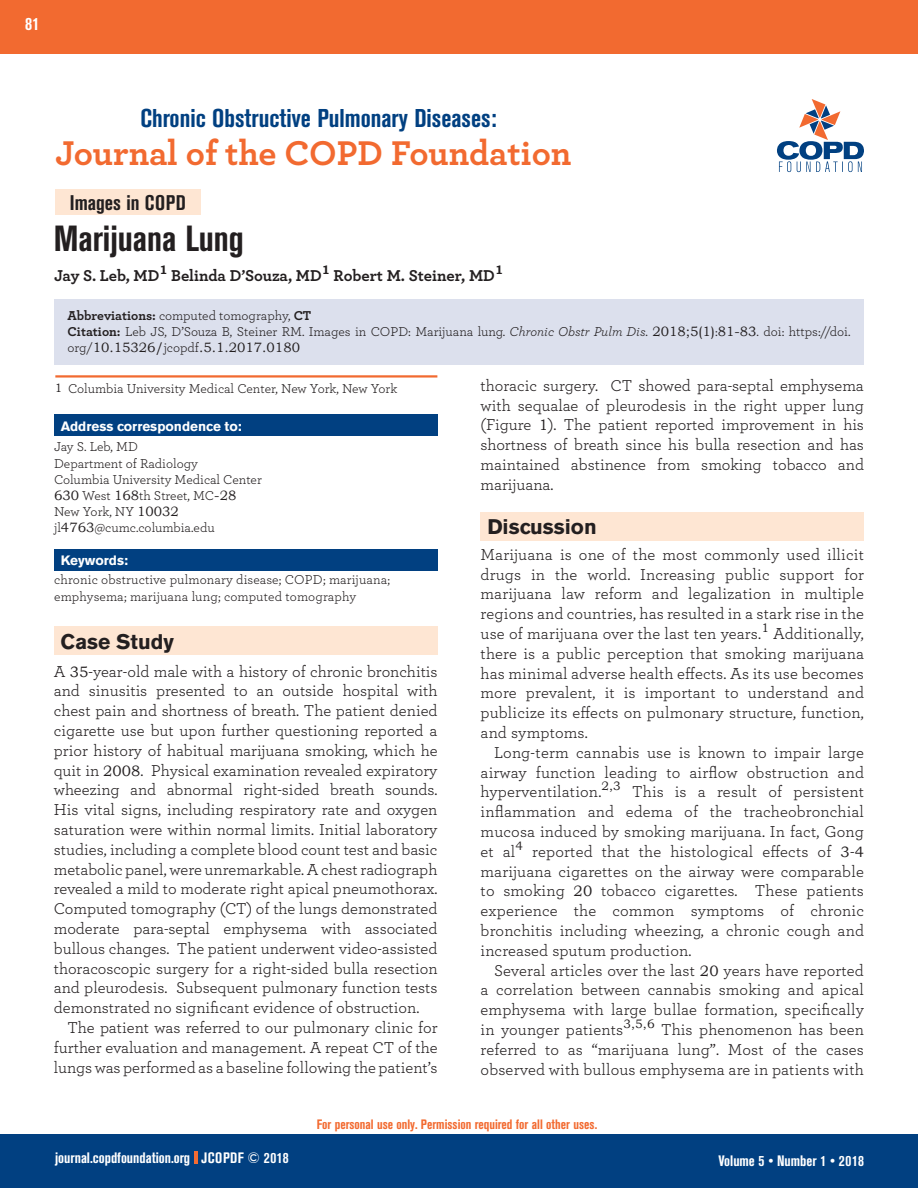
<style>
.page{position:relative;width:918px;height:1188px;background:#fff}
.page>*{position:absolute;margin:0;border:0;box-sizing:border-box;transform-origin:0 0}
.t1{font:700 36px "Breathe";color:#f26a30}
.t2{font:700 condensed 36px "Akzidenz Grotesk BE";color:#231f20}
.t3{font:700 condensed 25.5px "Akzidenz Grotesk BE";color:#014081}
.t4{font:700 21px "Akzidenz Grotesk BE";color:#231f20}
.t5{font:700 condensed 21px "Akzidenz Grotesk BE";color:#231f20}
.t6{font:700 condensed 18px "Akzidenz Grotesk BE";color:#fff}
.t7{font:16.5px/19.8px "Breathe";color:#231f20;text-align:justify}
.t8{font:700 16.5px "Breathe";color:#231f20}
.t9{font:700 condensed 15px "Akzidenz Grotesk BE";color:#fff}
.t10{font:13.5px/16.2px "Breathe";color:#231f20}
.t11{font:700 condensed 13.5px "Akzidenz Grotesk BE";color:#f26a30}
.t12{font:13.5px "Bookman Old Style";color:#231f20}
.t13{font:700 13.5px "Akzidenz Grotesk BE";color:#fff}
.s1{font-weight:700}
.s2{font-style:italic}
.s3{font-family:"Bookman Old Style"}
.s4{font-family:"Breathe"}
.s5{font-family:"Bookman Old Style";font-size:12px}
.s6{font-family:"Bookman Old Style";font-size:15px}
</style>
<div class="page">
<div style="left:0;top:1134px;width:918px;height:54px;background:#014081"></div>
<div style="left:0;top:0;width:918px;height:54px;background:#f26a30"></div>
<svg style="left:194px;top:1152px;width:3px;height:12px"></svg>
<svg style="left:777px;top:99px;width:87px;height:73px"></svg>
<div style="left:54px;top:299px;width:810px;height:65px;background:#dce0ed"></div>
<div style="left:55px;top:189px;width:146px;height:25px;background:#fee6d3"></div>
<hr style="left:55px;top:375px;width:382px;height:3px;background:#f26a30">
<div style="left:54px;top:415px;width:383px;height:21px;background:#014081"></div>
<div style="left:54px;top:549px;width:383px;height:22px;background:#014081"></div>
<div style="left:54px;top:626px;width:383px;height:29px;background:#fee6d3"></div>
<div style="left:481px;top:512px;width:383px;height:29px;background:#fee6d3"></div>
<p class="t6" style="left:25px;top:13px;width:16px">81</p>
<h2 class="t3" style="left:140px;top:104px;width:358px">Chronic Obstructive Pulmonary Diseases:</h2>
<h1 class="t1" style="left:55px;top:125px;width:518px">Journal of the COPD Foundation</h1>
<p class="t5" style="left:70px;top:190px;width:118px">Images in COPD</p>
<h1 class="t2" style="left:54px;top:218px;width:192px">Marijuana Lung</h1>
<p class="t8" style="left:54px;top:263px;width:451px">Jay S. Leb, MD<sup>1</sup> Belinda D’Souza, MD<sup>1</sup> Robert M. Steiner, MD<sup>1</sup></p>
<p class="t10" style="left:68px;top:306px;width:784px"><span class="s1">Abbreviations:</span> computed tomography, <span class="s1">CT<br>Citation:</span> Leb JS, D’Souza B, Steiner RM. Images in COPD: Marijuana lung. <span class="s2">Chronic Obstr Pulm Dis</span>. <span class="s3">2018;5(1)</span>:<span class="s3">81-83</span>. doi: https://doi.</p>
<p class="t12" style="left:68px;top:339px;width:234px"><span class="s4">org/</span>10.15326/<span class="s4">jcopdf</span>.5.1.2017.0180</p>
<p class="t10" style="left:55px;top:380px;width:344px"><span class="s5">1</span> Columbia University Medical Center, New York, New York</p>
<p class="t13" style="left:61px;top:418px;width:182px">Address correspondence to:</p>
<p class="t10" style="left:54px;top:438px;width:209px">Jay S. Leb, MD<br>Department of Radiology<br>Columbia University Medical Center<br><span class="s3">630</span> West <span class="s3">168</span>th Street, MC<span class="s3">-28<br></span>New York, NY <span class="s3">10032 </span>jl<span class="s3">4763</span>@cumc.columbia.edu</p>
<p class="t13" style="left:61px;top:553px;width:69px">Keywords:</p>
<p class="t10" style="left:54px;top:571px;width:338px">chronic obstructive pulmonary disease; COPD; marijuana; emphysema; marijuana lung; computed tomography</p>
<p class="t4" style="left:61px;top:629px;width:115px">Case Study</p>
<p class="t7" style="left:54px;top:661px;width:385px">A <span class="s6">35</span>-year-old male with a history of chronic bronchitis and sinusitis presented to an outside hospital with chest pain and shortness of breath. The patient denied cigarette use but upon further questioning reported a prior history of habitual marijuana smoking, which he quit in <span class="s6">2008</span>. Physical examination revealed expiratory wheezing and abnormal right-sided breath sounds.<br>His vital signs, including respiratory rate and oxygen saturation were within normal limits. Initial laboratory studies, including a complete blood count test and basic metabolic panel, were unremarkable. A chest radiograph revealed a mild to moderate right apical pneumothorax.<br>Computed tomography (CT) of the lungs demonstrated moderate para-septal emphysema with associated bullous changes. The patient underwent video-assisted thoracoscopic surgery for a right-sided bulla resection and pleurodesis. Subsequent pulmonary function tests demonstrated no significant evidence of obstruction.</p>
<p class="t7" style="left:54px;top:1017px;width:385px;text-indent:13px">The patient was referred to our pulmonary clinic for further evaluation and management. A repeat CT of the lungs was performed as a baseline following the patient’s</p>
<p class="t7" style="left:481px;top:375px;width:385px">thoracic surgery. CT showed para-septal emphysema with sequalae of pleurodesis in the right upper lung (Figure <span class="s6">1</span>). The patient reported improvement in his shortness of breath since his bulla resection and has maintained abstinence from smoking tobacco and marijuana.</p>
<p class="t4" style="left:487px;top:515px;width:111px">Discussion</p>
<p class="t7" style="left:481px;top:544px;width:385px">Marijuana is one of the most commonly used illicit drugs in the world. Increasing public support for marijuana law reform and legalization in multiple regions and countries, has resulted in a stark rise in the use of marijuana over the last ten years.<sup>1</sup> Additionally, there is a public perception that smoking marijuana has minimal adverse health effects. As its use becomes more prevalent, it is important to understand and publicize its effects on pulmonary structure, function, and symptoms.</p>
<p class="t7" style="left:481px;top:742px;width:385px;text-indent:14px">Long-term cannabis use is known to impair large airway function leading to airflow obstruction and hyperventilation.<sup>2,3</sup> This is a result of persistent inflammation and edema of the tracheobronchial mucosa induced by smoking marijuana. In fact, Gong et al<sup>4</sup> reported that the histological effects of <span class="s6">3</span>-<span class="s6">4 </span>marijuana cigarettes on the airway were comparable to smoking <span class="s6">20</span> tobacco cigarettes. These patients experience the common symptoms of chronic bronchitis including wheezing, a chronic cough and increased sputum production.</p>
<p class="t7" style="left:481px;top:959px;width:385px;text-indent:13px">Several articles over the last <span class="s6">20</span> years have reported a correlation between cannabis smoking and apical emphysema with large bullae formation, specifically in younger patients<sup>3,5,6</sup> This phenomenon has been referred to as “marijuana lung”. Most of the cases observed with bullous emphysema are in patients with</p>
<p class="t11" style="left:317px;top:1117px;width:282px">For personal use only. Permission required for all other uses.</p>
<p class="t9" style="left:55px;top:1149px;width:235px">journal.copdfoundation.org JCOPDF © 2018</p>
<p class="t9" style="left:719px;top:1152px;width:147px">Volume 5 • Number 1 • 2018</p>
</div>
